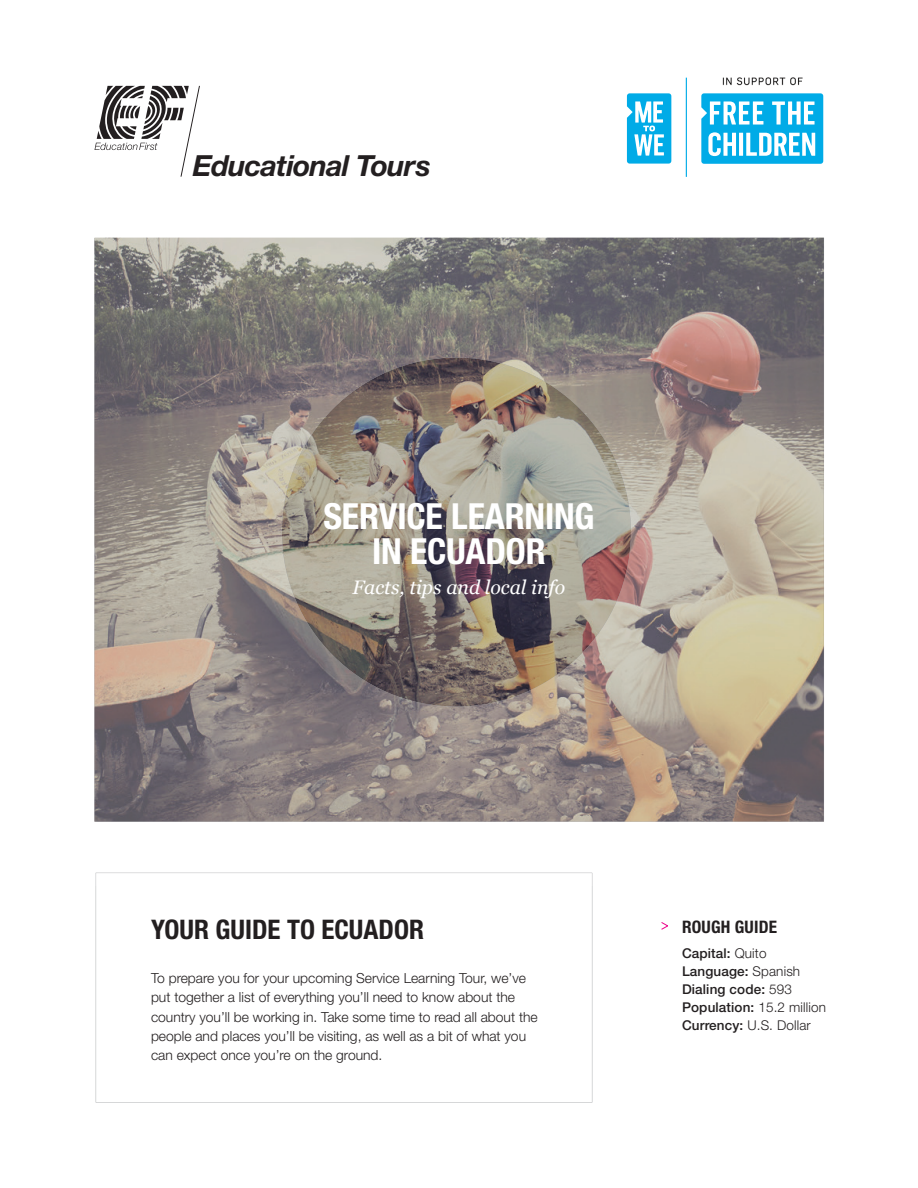
<style>
.page{position:relative;width:918px;height:1188px;background:#fff}
.page>*{position:absolute;margin:0;border:0;box-sizing:border-box;transform-origin:0 0}
.t1{font:700 condensed 36px/35.2px "Helvetica Neue LT Std";letter-spacing:-.005em;color:#fff;text-align:center}
.t2{font:italic 700 29.1px "Helvetica Neue LT Std";letter-spacing:-.03em;color:#231f20}
.t3{font:700 condensed 27px "Helvetica Neue LT Std";color:#231f20}
.t4{font:italic 19.5px "Georgia";color:#fff}
.t5{font:700 condensed 17.25px "Helvetica Neue LT Std";letter-spacing:.01em;color:#231f20}
.t6{font:300 13.8px/19.5px "Helvetica Neue LT Std";color:#231f20}
.t7{font:500 13.5px/18px "Helvetica Neue LT Std";letter-spacing:.01em;color:#231f20}
.s1{font-weight:300}
</style>
<div class="page">
<svg style="left:96px;top:886px;width:496px;height:217px"></svg>
<svg style="left:661px;top:922px;width:7px;height:8px"></svg>
<img style="left:94px;top:238px;width:730px;height:584px">
<svg style="left:94px;top:86px;width:106px;height:91px"></svg>
<svg style="left:627px;top:93px;width:44px;height:71px"></svg>
<img style="left:722px;top:77px;width:81px;height:9px">
<hr style="left:686px;top:78px;width:1px;height:99px;background:#00abe7">
<svg style="left:701px;top:93px;width:122px;height:71px"></svg>
<h2 class="t2" style="left:193px;top:148px;width:240px">Educational Tours</h2>
<h1 class="t1" style="left:323px;top:498px;width:273px">SERVICE LEARNING<br>IN ECUADOR</h1>
<h3 class="t4" style="left:353px;top:575px;width:214px">Facts, tips and local info</h3>
<h3 class="t3" style="left:151px;top:913px;width:274px">YOUR GUIDE TO ECUADOR</h3>
<p class="t5" style="left:682px;top:916px;width:97px">ROUGH GUIDE</p>
<p class="t7" style="left:682px;top:944px;width:145px">Capital: <span class="s1">Quito<br></span>Language: <span class="s1">Spanish<br></span>Dialing code: <span class="s1">593<br></span>Population: <span class="s1">15.2 million<br></span>Currency: <span class="s1">U.S. Dollar</span></p>
<p class="t6" style="left:151px;top:968px;width:388px">To prepare you for your upcoming Service Learning Tour, we’ve put together a list of everything you’ll need to know about the country you’ll be working in. Take some time to read all about the people and places you’ll be visiting, as well as a bit of what you can expect once you’re on the ground.</p>
</div>
